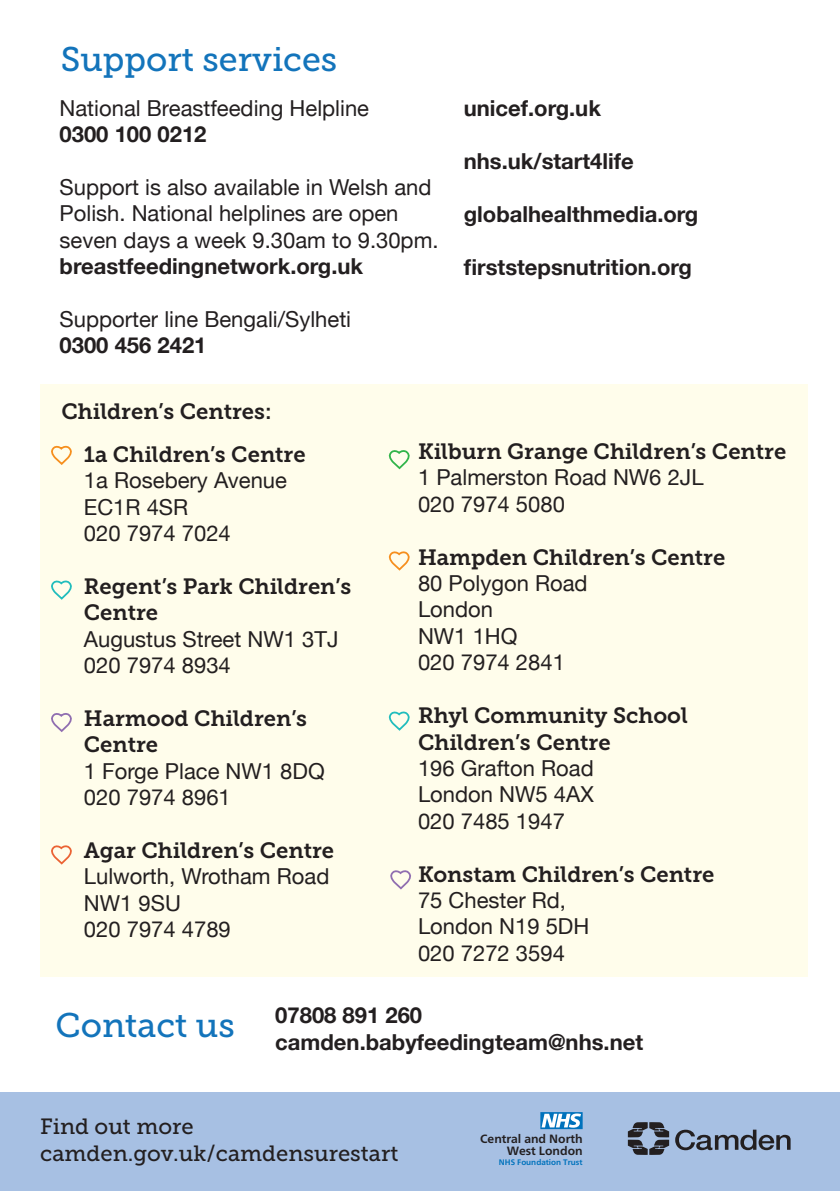
<style>
.page{position:relative;width:840px;height:1191px;background:#fff}
.page>*{position:absolute;margin:0;border:0;box-sizing:border-box;transform-origin:0 0}
.t1{font:34px "Museo Slab 500";color:#1374bb}
.t2{font:22px/26.4px "Helvetica Neue";color:#231f20}
.t3{font:22px/26.4px "Museo Slab 700";color:#231f20}
.t4{font:700 22px "Helvetica Neue";color:#231f20}
.t5{font:22px "Museo Slab 500";color:#231f20}
.t6{font:700 12px/12.2px "Frutiger Neue LT";color:#231f20;text-align:right}
.t7{font:700 8px "Frutiger Neue LT";color:#0072bc}
.s1{font-weight:700}
</style>
<div class="page">
<div style="left:40px;top:384px;width:767px;height:593px;background:#fffdeb"></div>
<div style="left:0;top:1092px;width:839px;height:99px;background:#a7c0e3"></div>
<svg style="left:627px;top:1122px;width:163px;height:33px"></svg>
<svg style="left:540px;top:1112px;width:42px;height:17px"></svg>
<svg style="left:51px;top:445px;width:21px;height:20px"></svg>
<svg style="left:51px;top:845px;width:21px;height:20px"></svg>
<svg style="left:388px;top:450px;width:22px;height:20px"></svg>
<svg style="left:51px;top:580px;width:21px;height:20px"></svg>
<svg style="left:51px;top:713px;width:21px;height:19px"></svg>
<svg style="left:388px;top:551px;width:22px;height:20px"></svg>
<svg style="left:388px;top:711px;width:22px;height:20px"></svg>
<svg style="left:390px;top:870px;width:21px;height:20px"></svg>
<p class="t1" style="left:61px;top:40px;width:278px">Support services</p>
<p class="t2" style="left:59px;top:96px;width:311px">National Breastfeeding Helpline</p>
<p class="t4" style="left:59px;top:117px;width:148px">0300 100 0212</p>
<p class="t2" style="left:59px;top:175px;width:380px">Support is also available in Welsh and Polish. National helplines are open seven days a week 9.30am to 9.30pm. <span class="s1">breastfeedingnetwork.org.uk</span></p>
<p class="t2" style="left:59px;top:307px;width:293px">Supporter line Bengali/Sylheti<br><span class="s1">0300 456 2421</span></p>
<p class="t3" style="left:61px;top:399px;width:211px">Children’s Centres:</p>
<p class="t4" style="left:463px;top:91px;width:139px">unicef.org.uk</p>
<p class="t4" style="left:463px;top:144px;width:171px">nhs.uk/start4life</p>
<p class="t4" style="left:463px;top:197px;width:236px">globalhealthmedia.org</p>
<p class="t4" style="left:463px;top:249px;width:229px">firststepsnutrition.org</p>
<p class="t3" style="left:84px;top:441px;width:223px">1a Children’s Centre</p>
<p class="t2" style="left:84px;top:468px;width:204px">1a Rosebery Avenue<br>EC1R 4SR</p>
<p class="t2" style="left:84px;top:521px;width:148px">020 7974 7024</p>
<p class="t3" style="left:84px;top:573px;width:269px">Regent’s Park Children’s<br>Centre</p>
<p class="t2" style="left:84px;top:627px;width:256px">Augustus Street NW1 3TJ</p>
<p class="t2" style="left:84px;top:653px;width:148px">020 7974 8934</p>
<p class="t3" style="left:84px;top:705px;width:224px">Harmood Children’s<br>Centre</p>
<p class="t2" style="left:84px;top:759px;width:242px">1 Forge Place NW1 8DQ</p>
<p class="t2" style="left:84px;top:785px;width:148px">020 7974 8961</p>
<p class="t3" style="left:84px;top:837px;width:252px">Agar Children’s Centre</p>
<p class="t2" style="left:84px;top:864px;width:247px">Lulworth, Wrotham Road<br>NW1 9SU</p>
<p class="t2" style="left:84px;top:917px;width:148px">020 7974 4789</p>
<p class="t3" style="left:418px;top:438px;width:369px">Kilburn Grange Children’s Centre</p>
<p class="t2" style="left:418px;top:465px;width:287px">1 Palmerston Road NW6 2JL</p>
<p class="t2" style="left:418px;top:492px;width:148px">020 7974 5080</p>
<p class="t3" style="left:418px;top:544px;width:309px">Hampden Children’s Centre</p>
<p class="t2" style="left:418px;top:571px;width:171px">80 Polygon Road</p>
<p class="t2" style="left:418px;top:597px;width:76px">London</p>
<p class="t2" style="left:418px;top:624px;width:101px">NW1 1HQ</p>
<p class="t2" style="left:418px;top:650px;width:148px">020 7974 2841</p>
<p class="t3" style="left:418px;top:702px;width:271px">Rhyl Community School<br>Children’s Centre</p>
<p class="t2" style="left:418px;top:756px;width:177px">196 Grafton Road</p>
<p class="t2" style="left:418px;top:782px;width:177px">London NW5 4AX</p>
<p class="t2" style="left:418px;top:809px;width:148px">020 7485 1947</p>
<p class="t3" style="left:418px;top:861px;width:298px">Konstam Children’s Centre</p>
<p class="t2" style="left:418px;top:888px;width:149px">75 Chester Rd,</p>
<p class="t2" style="left:418px;top:914px;width:173px">London N19 5DH</p>
<p class="t2" style="left:418px;top:941px;width:148px">020 7272 3594</p>
<p class="t1" style="left:55px;top:1006px;width:181px">Contact us</p>
<p class="t4" style="left:275px;top:998px;width:148px">07808 891 260</p>
<p class="t4" style="left:275px;top:1024px;width:369px">camden.babyfeedingteam@nhs.net</p>
<p class="t5" style="left:40px;top:1114px;width:155px">Find out more</p>
<p class="t5" style="left:40px;top:1141px;width:359px">camden.gov.uk/camdensurestart</p>
<p class="t6" style="left:480px;top:1132px;width:104px">Central and North<br>West London</p>
<p class="t7" style="left:498px;top:1157px;width:85px">NHS Foundation Trust</p>
</div>
